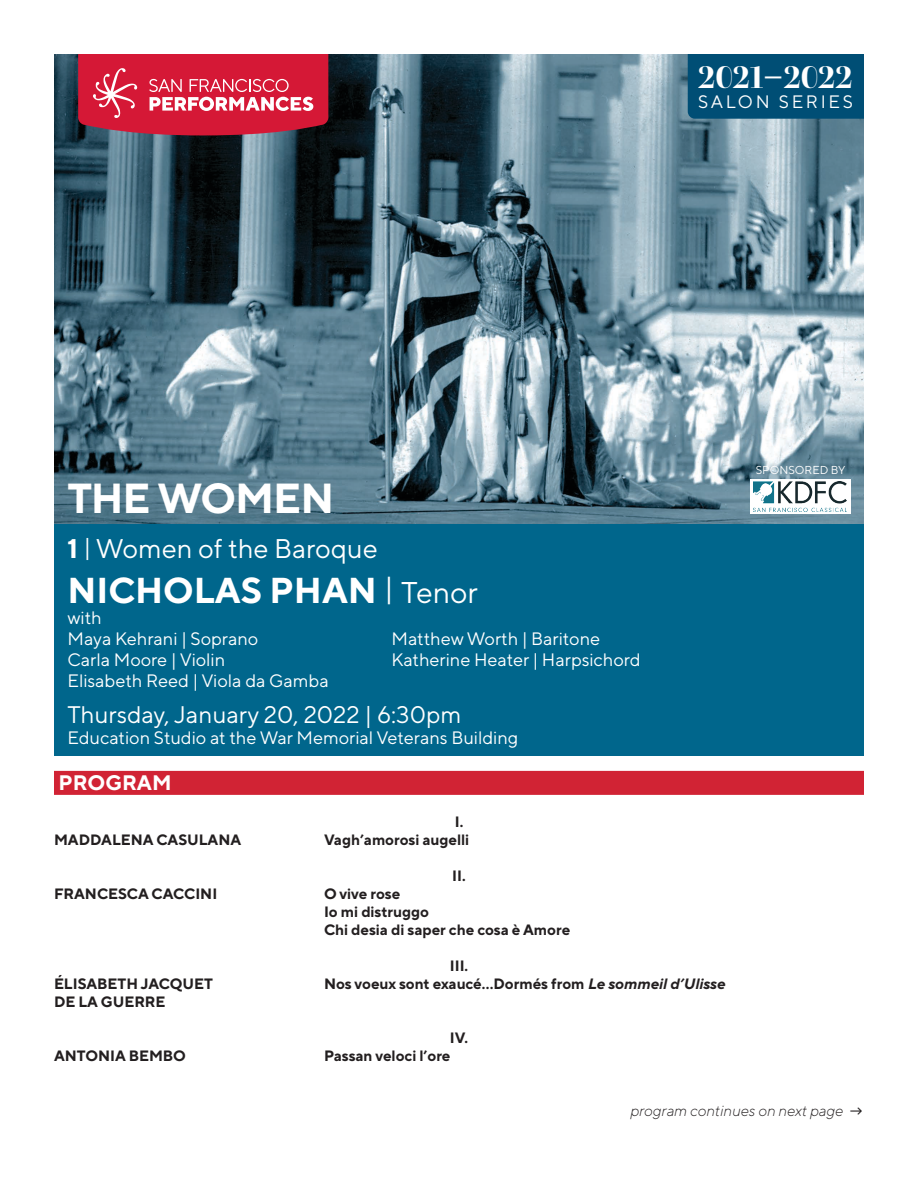
<style>
.page{position:relative;width:918px;height:1188px;background:#fff}
.page>*{position:absolute;margin:0;border:0;box-sizing:border-box;transform-origin:0 0}
.t1{font:700 42px "TT Norms Pro";letter-spacing:-.025em;color:#fff}
.t2{font:700 36px "TT Norms Pro";color:#fff}
.t3{font:700 32.85px "Questa Grande";letter-spacing:-.015em;color:#fff}
.t4{font:27px "TT Norms Pro";color:#fff}
.t5{font:24px "TT Norms Pro";color:#fff}
.t6{font:700 21px "TT Norms Pro";color:#fff}
.t7{font:18px/21px "TT Norms Pro";color:#fff}
.t8{font:18px "TT Norms Pro";letter-spacing:.15em;color:#fff}
.t9{font:700 15px/18px "TT Norms Pro";color:#231f20}
.t10{font:italic 300 15px "TT Norms Pro";color:#231f20}
.t11{font:11.55px "TT Norms Pro";color:#fff}
.s1{font-weight:400}
.s2{font-weight:700}
.s3{font-size:24px}
.s4{font-weight:400;font-size:30px}
.s5{font-style:italic}
.s6{font-weight:400;font-style:normal}
</style>
<div class="page">
<img style="left:54px;top:54px;width:810px;height:470px">
<div style="left:54px;top:524px;width:810px;height:232px;background:#00668c"></div>
<svg style="left:750px;top:479px;width:100px;height:34px"></svg>
<img style="left:754px;top:481px;width:93px;height:30px">
<div style="left:688px;top:54px;width:176px;height:65px;background:#004e75"></div>
<svg style="left:78px;top:54px;width:250px;height:81px;background:#d2324c"></svg>
<div style="left:54px;top:771px;width:810px;height:24px;background:#d12334"></div>
<h3 class="t3" style="left:698px;top:56px;width:156px">2021<span class="s1">–</span>2022</h3>
<p class="t8" style="left:698px;top:89px;width:156px">SALON SERIES</p>
<h1 class="t1" style="left:68px;top:468px;width:268px">THE WOMEN</h1>
<h3 class="t4" style="left:68px;top:529px;width:312px"><span class="s2">1</span> <span class="s3">|</span> Women of the Baroque</h3>
<h2 class="t2" style="left:68px;top:563px;width:412px">NICHOLAS PHAN <span class="s4">| Tenor</span></h2>
<p class="t7" style="left:68px;top:605px;width:192px">with<br>Maya Kehrani | Soprano</p>
<p class="t7" style="left:392px;top:626px;width:210px">Matthew Worth | Baritone</p>
<p class="t7" style="left:68px;top:647px;width:159px">Carla Moore | Violin</p>
<p class="t7" style="left:392px;top:647px;width:251px">Katherine Heater | Harpsichord</p>
<p class="t7" style="left:68px;top:668px;width:263px">Elisabeth Reed | Viola da Gamba</p>
<h3 class="t5" style="left:68px;top:697px;width:395px">Thursday, January 20, 2022 | 6:30pm</h3>
<p class="t7" style="left:68px;top:725px;width:452px">Education Studio at the War Memorial Veterans Building</p>
<h3 class="t6" style="left:58px;top:767px;width:115px">PROGRAM</h3>
<p class="t9" style="left:455px;top:812px;width:10px">I.</p>
<p class="t9" style="left:54px;top:830px;width:189px">MADDALENA CASULANA</p>
<p class="t9" style="left:324px;top:830px;width:147px">Vagh’amorosi augelli</p>
<p class="t9" style="left:452px;top:866px;width:15px">II.</p>
<p class="t9" style="left:54px;top:884px;width:165px">FRANCESCA CACCINI</p>
<p class="t9" style="left:324px;top:884px;width:248px">O vive rose<br>Io mi distruggo<br>Chi desia di saper che cosa è Amore</p>
<p class="t9" style="left:450px;top:956px;width:20px">III.</p>
<p class="t9" style="left:54px;top:974px;width:161px">ÉLISABETH JACQUET</p>
<p class="t9" style="left:324px;top:974px;width:403px">Nos voeux sont exaucé…Dormés from <span class="s5">Le sommeil d’Ulisse</span></p>
<p class="t9" style="left:54px;top:992px;width:113px">DE LA GUERRE</p>
<p class="t9" style="left:450px;top:1028px;width:20px">IV.</p>
<p class="t9" style="left:54px;top:1046px;width:134px">ANTONIA BEMBO</p>
<p class="t9" style="left:324px;top:1046px;width:128px">Passan veloci l’ore</p>
<p class="t11" style="left:756px;top:462px;width:91px">SPONSORED BY</p>
<p class="t10" style="left:630px;top:1100px;width:236px">program continues on next page <span class="s6">→</span></p>
</div>
